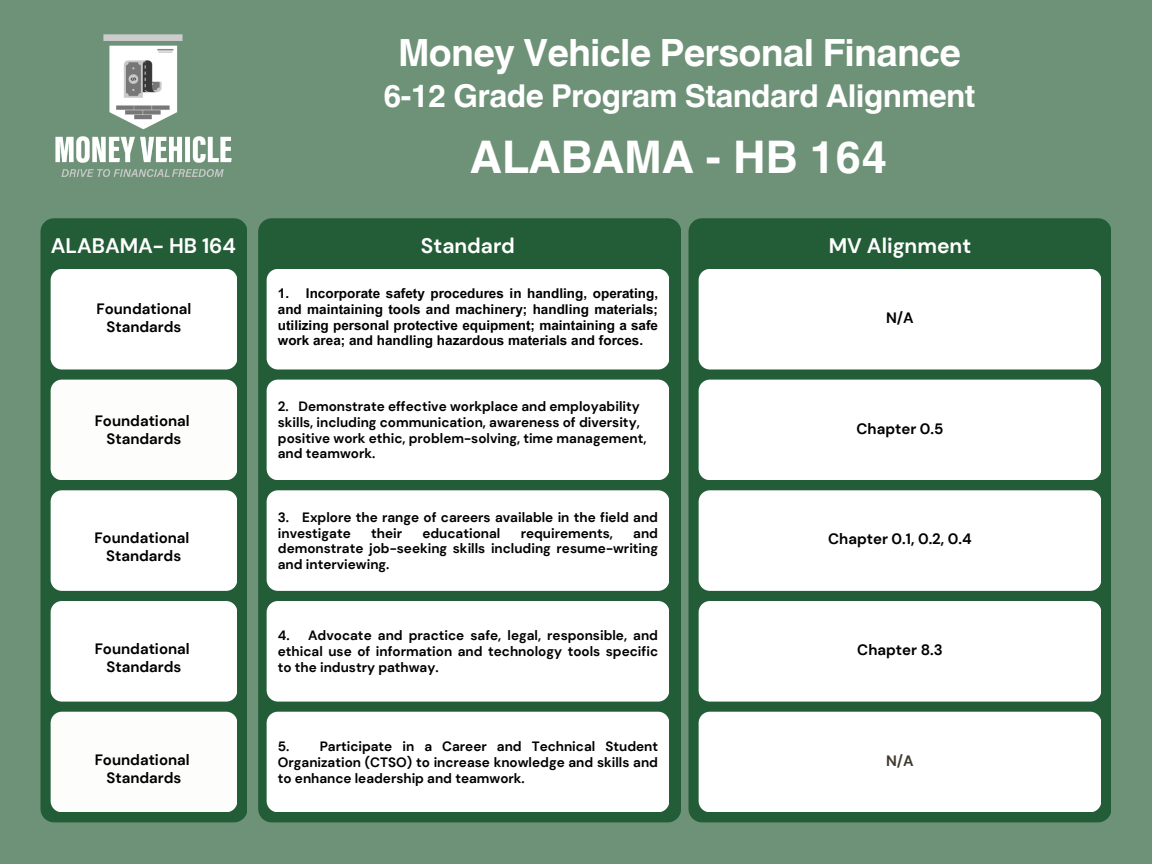
<style>
.page{position:relative;width:1152px;height:864px;background:#6e9277}
.page>*{position:absolute;margin:0;border:0;box-sizing:border-box;transform-origin:0 0}
.t1{font:700 45px "Helvetica World";color:#fff}
.t2{font:700 37.5px "Helvetica World";letter-spacing:-.02em;color:#fff}
.t3{font:700 31.5px "Helvetica World";letter-spacing:-.02em;color:#fff}
.t4{font:700 21px "DM Sans";color:#fff}
.t5{font:700 15px/18px "DM Sans";color:#000;text-align:center}
.t6{font:700 15px "DM Sans";color:#3e382e}
.t7{font:700 13.5px/15.8px "DM Sans";color:#000;text-align:justify}
.t8{font:700 13.5px/15.8px "Arial MT Pro";color:#000;text-align:justify}
</style>
<div class="page">
<div style="left:40px;top:218px;width:207px;height:604px;background:#235d37"></div>
<div style="left:51px;top:269px;width:186px;height:100px;background:#fff;border-radius:11px"></div>
<div style="left:51px;top:380px;width:186px;height:100px;background:#fdfdfb;border-radius:11px"></div>
<div style="left:51px;top:490px;width:186px;height:101px;background:#fff;border-radius:11px"></div>
<div style="left:51px;top:601px;width:186px;height:101px;background:#fff;border-radius:11px"></div>
<div style="left:51px;top:712px;width:186px;height:100px;background:#fdfdfb;border-radius:11px"></div>
<div style="left:258px;top:218px;width:423px;height:604px;background:#235d37"></div>
<div style="left:688px;top:218px;width:423px;height:604px;background:#235d37"></div>
<div style="left:699px;top:269px;width:402px;height:100px;background:#fff;border-radius:11px"></div>
<div style="left:267px;top:269px;width:402px;height:100px;background:#fff;border-radius:11px"></div>
<div style="left:699px;top:380px;width:402px;height:100px;background:#fff;border-radius:11px"></div>
<div style="left:267px;top:380px;width:402px;height:100px;background:#fff;border-radius:11px"></div>
<div style="left:699px;top:490px;width:402px;height:101px;background:#fff;border-radius:11px"></div>
<div style="left:267px;top:490px;width:402px;height:101px;background:#fff;border-radius:11px"></div>
<div style="left:699px;top:601px;width:402px;height:101px;background:#fff;border-radius:11px"></div>
<div style="left:267px;top:601px;width:402px;height:101px;background:#fff;border-radius:11px"></div>
<div style="left:699px;top:712px;width:402px;height:100px;background:#fff;border-radius:11px"></div>
<div style="left:267px;top:712px;width:402px;height:100px;background:#fff;border-radius:11px"></div>
<img style="left:55px;top:34px;width:177px;height:143px">
<p class="t2" style="left:398px;top:22px;width:564px">Money Vehicle Personal Finance</p>
<p class="t3" style="left:383px;top:71px;width:594px">6-12 Grade Program Standard Alignment</p>
<p class="t1" style="left:470px;top:120px;width:418px">ALABAMA - HB 164</p>
<p class="t4" style="left:51px;top:232px;width:187px">ALABAMA- HB 164</p>
<p class="t4" style="left:421px;top:232px;width:96px">Standard</p>
<p class="t4" style="left:829px;top:232px;width:144px">MV Alignment</p>
<p class="t8" style="left:278px;top:287px;width:382px">1. Incorporate safety procedures in handling, operating, and maintaining tools and machinery; handling materials; utilizing personal protective equipment; maintaining a safe work area; and handling hazardous materials and forces.</p>
<p class="t5" style="left:96px;top:300px;width:97px">Foundational<br>Standards</p>
<p class="t5" style="left:886px;top:309px;width:29px">N/A</p>
<p class="t5" style="left:95px;top:412px;width:97px">Foundational</p>
<p class="t5" style="left:106px;top:430px;width:77px">Standards</p>
<p class="t7" style="left:278px;top:399px;width:370px;text-align:left">2. Demonstrate effective workplace and employability skills, including communication, awareness of diversity, positive work ethic, problem-solving, time management, and teamwork.</p>
<p class="t5" style="left:857px;top:419px;width:88px">Chapter 0.5</p>
<p class="t5" style="left:94px;top:529px;width:97px">Foundational</p>
<p class="t5" style="left:106px;top:547px;width:77px">Standards</p>
<p class="t7" style="left:278px;top:509px;width:382px">3. Explore the range of careers available in the field and investigate</p>
<p class="t7" style="left:278px;top:525px;width:382px;text-indent:355px">and demonstrate job-seeking skills including resume-writing and interviewing.</p>
<p class="t7" style="left:371px;top:525px;width:32px">their</p>
<p class="t7" style="left:422px;top:525px;width:79px">educational</p>
<p class="t7" style="left:521px;top:525px;width:94px">requirements,</p>
<p class="t5" style="left:828px;top:530px;width:145px">Chapter 0.1, 0.2, 0.4</p>
<p class="t5" style="left:95px;top:640px;width:97px">Foundational</p>
<p class="t5" style="left:106px;top:658px;width:77px">Standards</p>
<p class="t7" style="left:278px;top:628px;width:382px">4. Advocate and practice safe, legal, responsible, and ethical use of information and technology tools specific to the industry pathway.</p>
<p class="t5" style="left:857px;top:641px;width:87px">Chapter 8.3</p>
<p class="t5" style="left:95px;top:750px;width:97px">Foundational</p>
<p class="t5" style="left:106px;top:768px;width:77px">Standards</p>
<p class="t7" style="left:278px;top:739px;width:382px">5. Participate in a Career and Technical Student Organization (CTSO) to increase knowledge and skills and to enhance leadership and teamwork.</p>
<p class="t6" style="left:886px;top:751px;width:29px">N/A</p>
</div>
